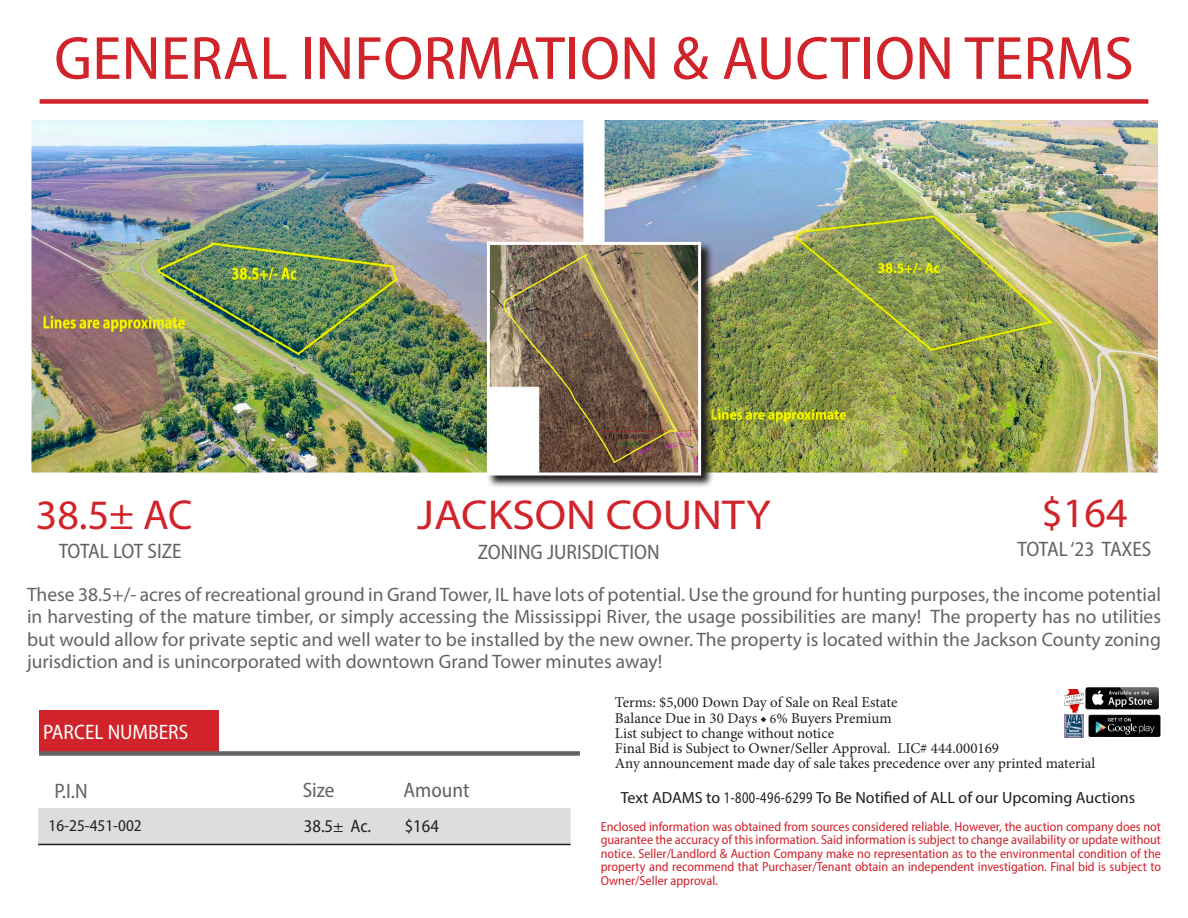
<style>
.page{position:relative;width:1188px;height:918px;background:#fff}
.page>*{position:absolute;margin:0;border:0;box-sizing:border-box;transform-origin:0 0}
.t1{font:61.5px "Myriad Variable Concept";color:#d1232a;scale:1.06 1}
.t2{font:42px "Myriad Pro";color:#d1232a;scale:1.08 1}
.t3{font:42px "Myriad Pro";color:#d1232a}
.t4{font:21px "Myriad Variable Concept";color:#636366}
.t5{font:21px "Myriad Variable Concept";color:#fff}
.t6{font:21px "Myriad Variable Concept";letter-spacing:-.025em;color:#636366}
.t7{font:19.5px/22.5px "Myriad Pro";color:#636366;text-align:justify}
.t8{font:18px "Myriad Variable Concept";color:#231f20}
.t9{font:16.5px "Myriad Variable Concept";color:#231f20}
.t10{font:16.2px "Myriad Variable Concept";color:#231f20;scale:1.08 1}
.t11{font:15px "Minion Pro";color:#231f20}
.t12{font:13.2px/13.5px "Myriad Variable Concept";color:#d1232a;text-align:justify}
.s1{font-family:"Trade Gothic Next LT Pro"}
.s2{font-size:13.5px}
</style>
<div class="page">
<div style="left:40px;top:99px;width:1108px;height:5px;background:#d1232a"></div>
<img style="left:1088px;top:715px;width:73px;height:22px">
<img style="left:1085px;top:688px;width:73px;height:22px">
<img style="left:1065px;top:715px;width:19px;height:23px">
<img style="left:1065px;top:689px;width:19px;height:23px">
<img style="left:32px;top:121px;width:550px;height:351px">
<div style="left:28px;top:117px;width:558px;height:359px;border:3px solid #fff"></div>
<div style="left:39px;top:710px;width:180px;height:42px;background:#d1232a"></div>
<div style="left:39px;top:751px;width:541px;height:5px;background:#636366"></div>
<div style="left:38px;top:808px;width:533px;height:36px;background:#dcdddf"></div>
<hr style="left:38px;top:844px;width:255px;height:1px;background:#231f20">
<hr style="left:293px;top:844px;width:101px;height:1px;background:#231f20">
<hr style="left:394px;top:844px;width:177px;height:1px;background:#231f20">
<img style="left:606px;top:121px;width:551px;height:351px">
<div style="left:602px;top:117px;width:559px;height:359px;border:3px solid #fff"></div>
<img style="left:488px;top:242px;width:226px;height:245px">
<img style="left:491px;top:246px;width:206px;height:226px">
<div style="left:487px;top:242px;width:214px;height:234px;border:3px solid #fff"></div>
<p class="t1" style="left:54px;top:22px;width:1020px">GENERAL INFORMATION &amp; AUCTION TERMS</p>
<p class="t3" style="left:36px;top:489px;width:158px">38.5± AC</p>
<p class="t6" style="left:59px;top:539px;width:124px">TOTAL LOT SIZE</p>
<p class="t2" style="left:417px;top:489px;width:329px">JACKSON COUNTY</p>
<p class="t4" style="left:478px;top:539px;width:184px">ZONING JURISDICTION</p>
<p class="t3" style="left:1041px;top:487px;width:88px">$164</p>
<p class="t4" style="left:1018px;top:537px;width:135px">TOTAL ‘23 TAXES</p>
<p class="t7" style="left:27px;top:583px;width:1136px">These 38.5+/- acres of recreational ground in Grand Tower, IL have lots of potential. Use the ground for hunting purposes, the income potential in harvesting of the mature timber, or simply accessing the Mississippi River, the usage possibilities are many! The property has no utilities but would allow for private septic and well water to be installed by the new owner. The property is located within the Jackson County zoning jurisdiction and is unincorporated with downtown Grand Tower minutes away!</p>
<p class="t5" style="left:43px;top:719px;width:147px">PARCEL NUMBERS</p>
<p class="t4" style="left:55px;top:779px;width:35px">P.I.N</p>
<p class="t4" style="left:303px;top:778px;width:33px">Size</p>
<p class="t4" style="left:404px;top:778px;width:68px">Amount</p>
<p class="t9" style="left:49px;top:816px;width:95px">16-25-451-002</p>
<p class="t8" style="left:304px;top:816px;width:69px">38.5<span class="s1">±</span> Ac.</p>
<p class="t8" style="left:405px;top:815px;width:36px">$164</p>
<p class="t11" style="left:615px;top:692px;width:284px">Terms: $5,000 Down Day of Sale on Real Estate</p>
<p class="t11" style="left:615px;top:708px;width:278px">Balance Due in 30 Days <span class="s2">◆ 6</span>% Buyers Premium</p>
<p class="t11" style="left:615px;top:723px;width:221px">List subject to change without notice</p>
<p class="t11" style="left:615px;top:738px;width:386px">Final Bid is Subject to Owner/Seller Approval. LIC# 444.000169</p>
<p class="t11" style="left:615px;top:753px;width:482px">Any announcement made day of sale takes precedence over any printed material</p>
<p class="t10" style="left:621px;top:788px;width:478px">Text ADAMS to 1-800-496-6299 To Be Notified of ALL of our Upcoming Auctions</p>
<p class="t12" style="left:601px;top:820px;width:562px">Enclosed information was obtained from sources considered reliable. However, the auction company does not guarantee the accuracy of this information. Said information is subject to change availability or update without notice. Seller/Landlord &amp; Auction Company make no representation as to the environmental condition of the property and recommend that Purchaser/Tenant obtain an independent investigation. Final bid is subject to Owner/Seller approval.</p>
</div>
